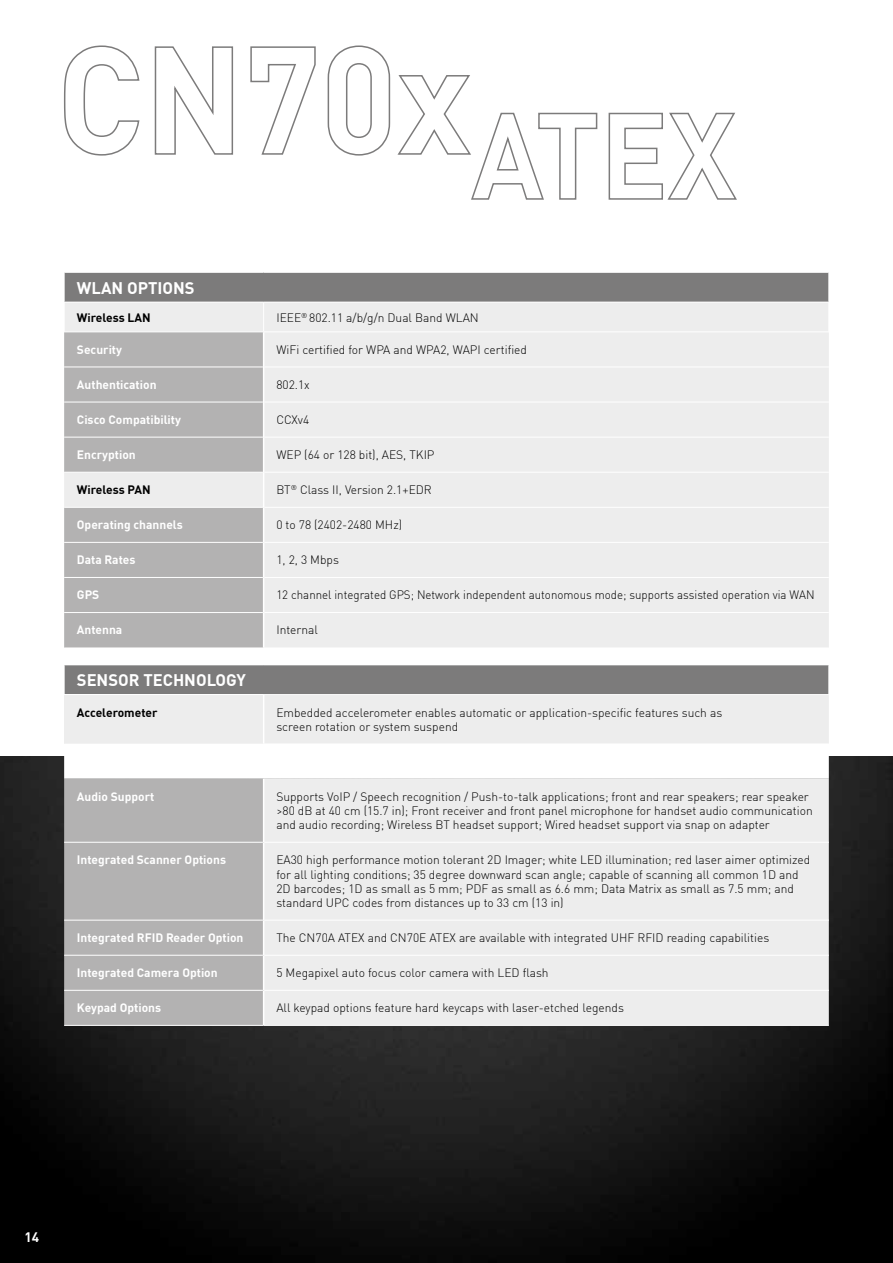
<style>
.page{position:relative;width:893px;height:1263px;background:#fff}
.page>*{position:absolute;margin:0;border:0;box-sizing:border-box;transform-origin:0 0}
.t1{font:700 16.5px "DIN Offc";color:#fff}
.t2{font:700 13.5px "DIN Offc";color:#fff}
.t3{font:300 12px/14.4px "DIN Offc";color:#000}
.t4{font:700 12px "DIN Offc";color:#fff}
.t5{font:300 12px "DIN Offc";color:#000;scale:.96 1}
.t6{font:700 12px "DIN Offc";color:#000}
</style>
<div class="page">
<img style="left:0;top:756px;width:892px;height:507px">
<div style="left:64px;top:272px;width:765px;height:30px;background:#7c7b7b"></div>
<div style="left:65px;top:303px;width:763px;height:28px;background:#ededed"></div>
<svg style="left:64px;top:332px;width:199px;height:316px;fill:#b3b2b2"></svg>
<div style="left:264px;top:332px;width:565px;height:315px;background:#ededed"></div>
<hr style="left:264px;top:367px;width:565px;height:1px;background:#fff">
<hr style="left:264px;top:402px;width:565px;height:1px;background:#fff">
<hr style="left:264px;top:437px;width:565px;height:1px;background:#fff">
<hr style="left:264px;top:472px;width:565px;height:1px;background:#fff">
<hr style="left:264px;top:507px;width:565px;height:1px;background:#fff">
<hr style="left:264px;top:542px;width:565px;height:1px;background:#fff">
<hr style="left:264px;top:577px;width:565px;height:1px;background:#fff">
<hr style="left:264px;top:612px;width:565px;height:1px;background:#fff">
<hr style="left:64px;top:367px;width:199px;height:1px;background:#fff">
<hr style="left:64px;top:402px;width:199px;height:1px;background:#fff">
<hr style="left:64px;top:437px;width:199px;height:1px;background:#fff">
<hr style="left:64px;top:472px;width:199px;height:1px;background:#fff">
<hr style="left:64px;top:507px;width:199px;height:1px;background:#fff">
<hr style="left:64px;top:542px;width:199px;height:1px;background:#fff">
<hr style="left:64px;top:577px;width:199px;height:1px;background:#fff">
<hr style="left:64px;top:612px;width:199px;height:1px;background:#fff">
<hr style="left:64px;top:272px;width:200px;height:1px;background:#fff">
<hr style="left:264px;top:272px;width:565px;height:1px;background:#fff">
<svg style="left:64px;top:273px;width:1px;height:29px"></svg>
<svg style="left:263px;top:303px;width:1px;height:28px"></svg>
<svg style="left:828px;top:273px;width:1px;height:29px"></svg>
<div style="left:64px;top:665px;width:765px;height:30px;background:#7c7b7b"></div>
<div style="left:64px;top:695px;width:200px;height:49px;background:#ededed"></div>
<div style="left:264px;top:695px;width:565px;height:330px;background:#ededed"></div>
<svg style="left:64px;top:744px;width:765px;height:35px"></svg>
<div style="left:64px;top:779px;width:199px;height:246px;background:#b3b2b2"></div>
<hr style="left:264px;top:842px;width:565px;height:1px;background:#fff">
<hr style="left:264px;top:920px;width:565px;height:1px;background:#fff">
<hr style="left:264px;top:955px;width:565px;height:1px;background:#fff">
<hr style="left:264px;top:990px;width:565px;height:1px;background:#fff">
<hr style="left:264px;top:1025px;width:565px;height:1px;background:#fff">
<hr style="left:64px;top:842px;width:199px;height:1px;background:#fff">
<hr style="left:64px;top:920px;width:199px;height:1px;background:#fff">
<hr style="left:64px;top:955px;width:199px;height:1px;background:#fff">
<hr style="left:64px;top:990px;width:199px;height:1px;background:#fff">
<hr style="left:64px;top:1025px;width:200px;height:1px;background:#fff">
<hr style="left:263px;top:695px;width:1px;height:49px;background:#fff">
<hr style="left:263px;top:779px;width:1px;height:63px;background:#fff">
<hr style="left:263px;top:842px;width:1px;height:78px;background:#fff">
<hr style="left:263px;top:920px;width:1px;height:35px;background:#fff">
<hr style="left:263px;top:955px;width:1px;height:35px;background:#fff">
<hr style="left:263px;top:990px;width:1px;height:35px;background:#fff">
<svg style="left:64px;top:665px;width:1px;height:29px"></svg>
<svg style="left:828px;top:665px;width:1px;height:29px"></svg>
<hr style="left:64px;top:694px;width:200px;height:1px;background:#fff">
<hr style="left:264px;top:694px;width:565px;height:1px;background:#fff">
<svg style="left:64px;top:45px;width:76px;height:111px"></svg>
<svg style="left:154px;top:46px;width:80px;height:109px"></svg>
<svg style="left:250px;top:46px;width:66px;height:109px"></svg>
<svg style="left:327px;top:45px;width:271px;height:155px"></svg>
<svg style="left:608px;top:112px;width:129px;height:88px"></svg>
<h1 class="t1" style="left:77px;top:277px;width:119px">WLAN OPTIONS</h1>
<p class="t6" style="left:77px;top:309px;width:75px">Wireless LAN</p>
<p class="t3" style="left:276px;top:310px;width:204px">IEEE<sup>®</sup> 802.11 a/b/g/n Dual Band WLAN</p>
<p class="t4" style="left:77px;top:342px;width:47px">Security</p>
<p class="t3" style="left:276px;top:342px;width:252px">WiFi certified for WPA and WPA2, WAPI certified</p>
<p class="t4" style="left:77px;top:377px;width:81px">Authentication</p>
<p class="t3" style="left:276px;top:377px;width:35px">802.1x</p>
<p class="t4" style="left:77px;top:412px;width:106px">Cisco Compatibility</p>
<p class="t3" style="left:276px;top:412px;width:34px">CCXv4</p>
<p class="t4" style="left:77px;top:447px;width:60px">Encryption</p>
<p class="t3" style="left:276px;top:447px;width:160px">WEP (64 or 128 bit), AES, TKIP</p>
<p class="t6" style="left:77px;top:482px;width:75px">Wireless PAN</p>
<p class="t3" style="left:276px;top:482px;width:157px">BT<sup>®</sup> Class II, Version 2.1+EDR</p>
<p class="t4" style="left:77px;top:517px;width:107px">Operating channels</p>
<p class="t3" style="left:276px;top:518px;width:127px">0 to 78 (2402-2480 MHz)</p>
<p class="t4" style="left:77px;top:552px;width:60px">Data Rates</p>
<p class="t3" style="left:276px;top:553px;width:64px">1, 2, 3 Mbps</p>
<p class="t4" style="left:77px;top:587px;width:24px">GPS</p>
<p class="t5" style="left:276px;top:588px;width:562px">12 channel integrated GPS; Network independent autonomous mode; supports assisted operation via WAN</p>
<p class="t4" style="left:77px;top:622px;width:47px">Antenna</p>
<p class="t3" style="left:276px;top:623px;width:43px">Internal</p>
<h1 class="t1" style="left:77px;top:669px;width:171px">SENSOR TECHNOLOGY</h1>
<p class="t6" style="left:77px;top:704px;width:82px">Accelerometer</p>
<p class="t3" style="left:276px;top:705px;width:447px">Embedded accelerometer enables automatic or application-specific features such as screen rotation or system suspend</p>
<p class="t4" style="left:77px;top:788px;width:79px">Audio Support</p>
<p class="t3" style="left:276px;top:789px;width:538px">Supports VoIP / Speech recognition / Push-to-talk applications; front and rear speakers; rear speaker &gt;80 dB at 40 cm (15.7 in); Front receiver and front panel microphone for handset audio communication and audio recording; Wireless BT headset support; Wired headset support via snap on adapter</p>
<p class="t4" style="left:77px;top:852px;width:151px">Integrated Scanner Options</p>
<p class="t3" style="left:276px;top:852px;width:535px">EA30 high performance motion tolerant 2D Imager; white LED illumination; red laser aimer optimized for all lighting conditions; 35 degree downward scan angle; capable of scanning all common 1D and 2D barcodes; 1D as small as 5 mm; PDF as small as 6.6 mm; Data Matrix as small as 7.5 mm; and standard UPC codes from distances up to 33 cm (13 in)</p>
<p class="t4" style="left:77px;top:930px;width:168px">Integrated RFID Reader Option</p>
<p class="t3" style="left:276px;top:930px;width:494px">The CN70A ATEX and CN70E ATEX are available with integrated UHF RFID reading capabilities</p>
<p class="t4" style="left:77px;top:965px;width:142px">Integrated Camera Option</p>
<p class="t3" style="left:276px;top:965px;width:274px">5 Megapixel auto focus color camera with LED flash</p>
<p class="t4" style="left:77px;top:1000px;width:86px">Keypad Options</p>
<p class="t3" style="left:276px;top:1000px;width:349px">All keypad options feature hard keycaps with laser-etched legends</p>
<p class="t2" style="left:25px;top:1228px;width:16px">14</p>
</div>
